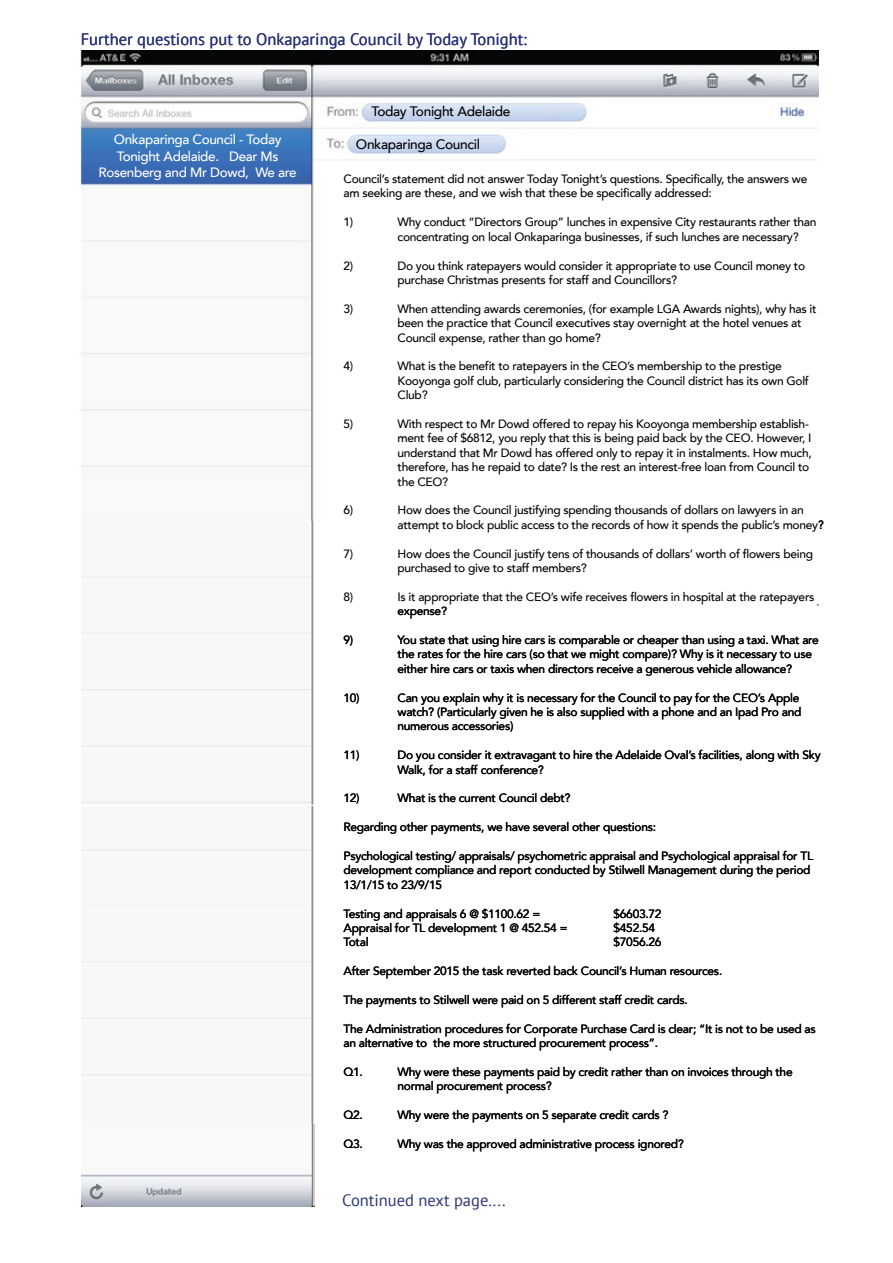
<style>
.page{position:relative;width:893px;height:1263px;background:#fff}
.page>*{position:absolute;margin:0;border:0;box-sizing:border-box;transform-origin:0 0}
.t1{font:16.5px "PT Sans";color:#2a3578}
.t2{font:500 13.65px "Avenir";letter-spacing:-.025em;color:#010101}
.t3{font:500 13.5px/16.2px "Avenir";letter-spacing:-.025em;color:#fff;text-align:center}
.t4{font:500 12px/14.4px "Avenir";letter-spacing:-.025em;color:#010101}
</style>
<div class="page">
<img style="left:80px;top:51px;width:739px;height:555px">
<img style="left:81px;top:806px;width:233px;height:100px">
<img style="left:81px;top:906px;width:234px;height:284px">
<img style="left:81px;top:1125px;width:233px;height:82px">
<img style="left:357px;top:130px;width:162px;height:29px">
<img style="left:80px;top:522px;width:237px;height:283px">
<h1 class="t1" style="left:81px;top:29px;width:448px">Further questions put to Onkaparinga Council by Today Tonight:</h1>
<p class="t2" style="left:371px;top:104px;width:141px">Today Tonight Adelaide</p>
<p class="t3" style="left:114px;top:132px;width:169px">Onkaparinga Council - Today</p>
<p class="t2" style="left:356px;top:136px;width:126px">Onkaparinga Council</p>
<p class="t3" style="left:99px;top:148px;width:200px">Tonight Adelaide. Dear Ms<br>Rosenberg and Mr Dowd, We are</p>
<p class="t4" style="left:344px;top:172px;width:465px">Council’s statement did not answer Today Tonight’s questions. Specifically, the answers we am seeking are these, and we wish that these be specifically addressed:</p>
<p class="t4" style="left:344px;top:215px;width:11px">1)</p>
<p class="t4" style="left:398px;top:215px;width:420px">Why conduct “Directors Group” lunches in expensive City restaurants rather than concentrating on local Onkaparinga businesses, if such lunches are necessary?</p>
<p class="t4" style="left:344px;top:258px;width:11px">2)</p>
<p class="t4" style="left:398px;top:258px;width:409px">Do you think ratepayers would consider it appropriate to use Council money to purchase Christmas presents for staff and Councillors?</p>
<p class="t4" style="left:344px;top:302px;width:11px">3)</p>
<p class="t4" style="left:398px;top:302px;width:421px">When attending awards ceremonies, (for example LGA Awards nights), why has it been the practice that Council executives stay overnight at the hotel venues at<br>Council expense, rather than go home?</p>
<p class="t4" style="left:344px;top:359px;width:11px">4)</p>
<p class="t4" style="left:398px;top:359px;width:413px">What is the benefit to ratepayers in the CEO’s membership to the prestige<br>Kooyonga golf club, particularly considering the Council district has its own Golf<br>Club?</p>
<p class="t4" style="left:344px;top:417px;width:11px">5)</p>
<p class="t4" style="left:398px;top:417px;width:416px">With respect to Mr Dowd offered to repay his Kooyonga membership establish&shy;ment fee of $6812, you reply that this is being paid back by the CEO. However, I understand that Mr Dowd has offered only to repay it in instalments. How much, therefore, has he repaid to date? Is the rest an interest-free loan from Council to the CEO?</p>
<p class="t4" style="left:344px;top:503px;width:11px">6)</p>
<p class="t4" style="left:398px;top:503px;width:428px">How does the Council justifying spending thousands of dollars on lawyers in an attempt to block public access to the records of how it spends the public’s money?</p>
<p class="t4" style="left:344px;top:546px;width:11px">7)</p>
<p class="t4" style="left:398px;top:546px;width:417px">How does the Council justify tens of thousands of dollars’ worth of flowers being purchased to give to staff members?</p>
<p class="t4" style="left:344px;top:590px;width:11px">8)</p>
<p class="t4" style="left:398px;top:590px;width:418px">Is it appropriate that the CEO’s wife receives flowers in hospital at the ratepayers expense?</p>
<p class="t4" style="left:344px;top:633px;width:11px">9)</p>
<p class="t4" style="left:398px;top:633px;width:423px">You state that using hire cars is comparable or cheaper than using a taxi. What are the rates for the hire cars (so that we might compare)? Why is it necessary to use either hire cars or taxis when directors receive a generous vehicle allowance?</p>
<p class="t4" style="left:344px;top:690px;width:18px">10)</p>
<p class="t4" style="left:398px;top:690px;width:405px">Can you explain why it is necessary for the Council to pay for the CEO’s Apple watch? (Particularly given he is also supplied with a phone and an Ipad Pro and numerous accessories)</p>
<p class="t4" style="left:344px;top:748px;width:18px">11)</p>
<p class="t4" style="left:398px;top:748px;width:425px">Do you consider it extravagant to hire the Adelaide Oval’s facilities, along with Sky<br>Walk, for a staff conference?</p>
<p class="t4" style="left:344px;top:791px;width:18px">12)</p>
<p class="t4" style="left:398px;top:791px;width:175px">What is the current Council debt?</p>
<p class="t4" style="left:344px;top:820px;width:314px">Regarding other payments, we have several other questions:</p>
<p class="t4" style="left:344px;top:849px;width:471px">Psychological testing/ appraisals/ psychometric appraisal and Psychological appraisal for TL development compliance and report conducted by Stilwell Management during the period<br>13/1/15 to 23/9/15</p>
<p class="t4" style="left:344px;top:906px;width:198px">Testing and appraisals 6 @ $1100.62 =</p>
<p class="t4" style="left:614px;top:906px;width:49px">$6603.72</p>
<p class="t4" style="left:344px;top:921px;width:226px">Appraisal for TL development 1 @ 452.54 =</p>
<p class="t4" style="left:614px;top:921px;width:43px">$452.54</p>
<p class="t4" style="left:344px;top:935px;width:27px">Total</p>
<p class="t4" style="left:614px;top:935px;width:49px">$7056.26</p>
<p class="t4" style="left:344px;top:964px;width:380px">After September 2015 the task reverted back Council’s Human resources.</p>
<p class="t4" style="left:344px;top:993px;width:346px">The payments to Stilwell were paid on 5 different staff credit cards.</p>
<p class="t4" style="left:344px;top:1022px;width:474px">The Administration procedures for Corporate Purchase Card is clear; “It is not to be used as an alternative to the more structured procurement process”.</p>
<p class="t4" style="left:344px;top:1065px;width:21px">Q1.</p>
<p class="t4" style="left:398px;top:1065px;width:397px">Why were these payments paid by credit rather than on invoices through the normal procurement process?</p>
<p class="t4" style="left:344px;top:1108px;width:21px">Q2.</p>
<p class="t4" style="left:398px;top:1108px;width:272px">Why were the payments on 5 separate credit cards ?</p>
<p class="t4" style="left:344px;top:1137px;width:21px">Q3.</p>
<p class="t4" style="left:398px;top:1137px;width:288px">Why was the approved administrative process ignored?</p>
<h1 class="t1" style="left:342px;top:1190px;width:165px">Continued next page....</h1>
</div>
